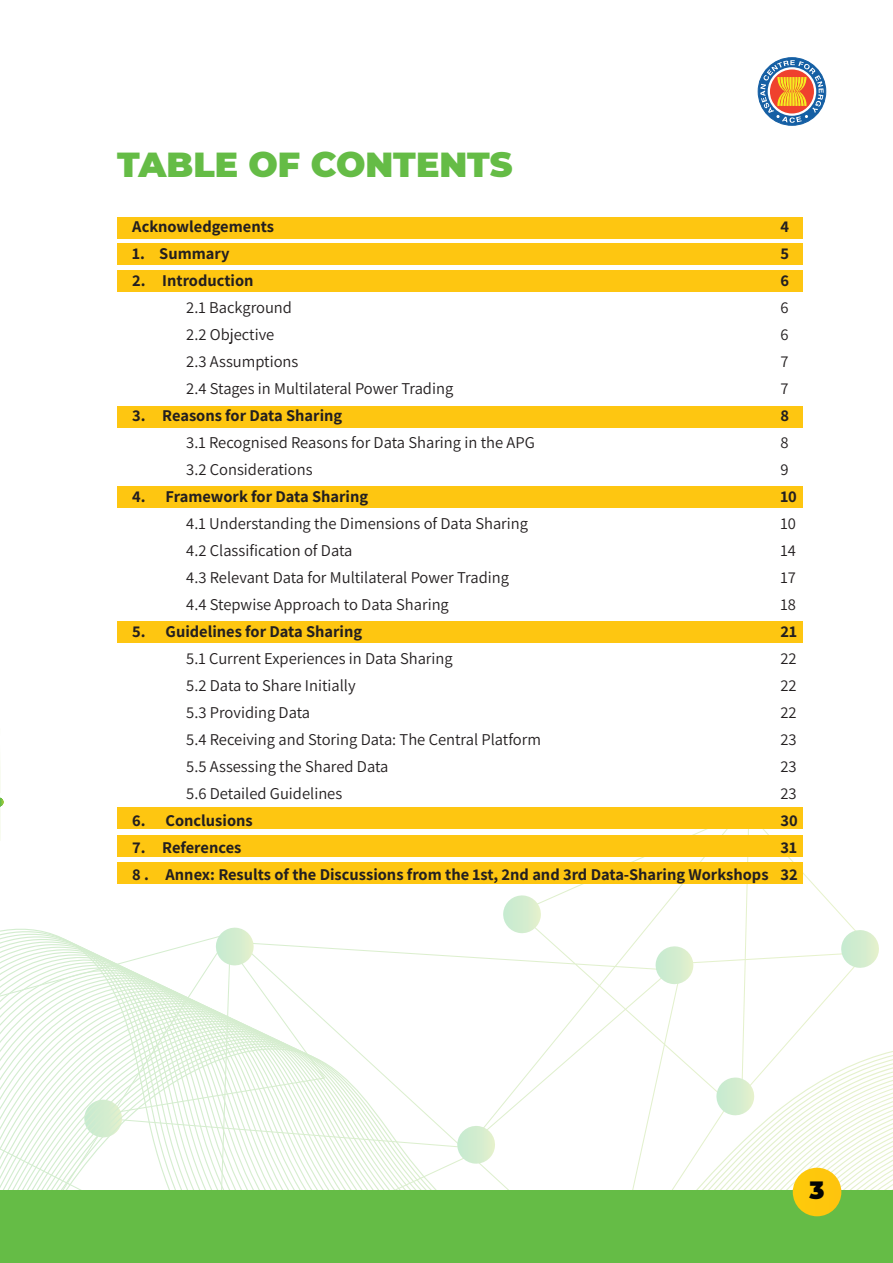
<style>
.page{position:relative;width:893px;height:1263px;background:#fff}
.page>*{position:absolute;margin:0;border:0;box-sizing:border-box;transform-origin:0 0}
.t1{font:900 34.65px "Montserrat";color:#65bc46}
.t2{font:900 24.45px "Montserrat";color:#040503}
.t3{font:16.5px "Assistant";color:#231f20}
.t4{font:700 16.5px/27px "Assistant";color:#231f20;text-align:right}
</style>
<div class="page">
<svg style="left:0;top:856px;width:893px;height:334px"></svg>
<svg style="left:758px;top:57px;width:68px;height:69px"></svg>
<div style="left:0;top:1190px;width:893px;height:73px;background:#65bc46"></div>
<div style="left:793px;top:1168px;width:48px;height:48px;background:#fec70c;border-radius:24px"></div>
<svg style="left:0;top:763px;width:4px;height:78px"></svg>
<div style="left:117px;top:217px;width:686px;height:21px;background:#fec611"></div>
<div style="left:117px;top:244px;width:686px;height:21px;background:#fec611"></div>
<div style="left:117px;top:270px;width:686px;height:21px;background:#fec611"></div>
<div style="left:117px;top:407px;width:686px;height:21px;background:#fec611"></div>
<div style="left:117px;top:486px;width:686px;height:21px;background:#fec611"></div>
<div style="left:117px;top:621px;width:686px;height:21px;background:#fec611"></div>
<div style="left:117px;top:835px;width:686px;height:21px;background:#fec611"></div>
<div style="left:117px;top:863px;width:686px;height:21px;background:#fec611"></div>
<div style="left:117px;top:807px;width:686px;height:21px;background:#fec611"></div>
<h1 class="t1" style="left:117px;top:139px;width:397px">TABLE OF CONTENTS</h1>
<p class="t4" style="left:132px;top:213px;width:143px">Acknowledgements</p>
<p class="t4" style="left:780px;top:213px;width:10px">4</p>
<p class="t4" style="left:132px;top:240px;width:99px">1. Summary</p>
<p class="t4" style="left:780px;top:240px;width:10px">5</p>
<p class="t4" style="left:132px;top:267px;width:123px">2. Introduction</p>
<p class="t4" style="left:780px;top:267px;width:10px">6</p>
<p class="t3" style="left:186px;top:296px;width:107px">2.1 Background</p>
<p class="t3" style="left:780px;top:296px;width:10px">6</p>
<p class="t3" style="left:186px;top:323px;width:90px">2.2 Objective</p>
<p class="t3" style="left:780px;top:323px;width:10px">6</p>
<p class="t3" style="left:186px;top:350px;width:114px">2.3 Assumptions</p>
<p class="t3" style="left:780px;top:350px;width:10px">7</p>
<p class="t3" style="left:186px;top:377px;width:268px">2.4 Stages in Multilateral Power Trading</p>
<p class="t3" style="left:780px;top:377px;width:10px">7</p>
<p class="t4" style="left:132px;top:402px;width:211px">3. Reasons for Data Sharing</p>
<p class="t4" style="left:780px;top:402px;width:10px">8</p>
<p class="t3" style="left:186px;top:431px;width:350px">3.1 Recognised Reasons for Data Sharing in the APG</p>
<p class="t3" style="left:780px;top:431px;width:10px">8</p>
<p class="t3" style="left:186px;top:458px;width:128px">3.2 Considerations</p>
<p class="t3" style="left:780px;top:458px;width:10px">9</p>
<p class="t4" style="left:132px;top:482px;width:237px">4. Framework for Data Sharing</p>
<p class="t4" style="left:780px;top:482px;width:18px">10</p>
<p class="t3" style="left:186px;top:512px;width:343px">4.1 Understanding the Dimensions of Data Sharing</p>
<p class="t3" style="left:780px;top:512px;width:17px">10</p>
<p class="t3" style="left:186px;top:539px;width:168px">4.2 Classification of Data</p>
<p class="t3" style="left:780px;top:539px;width:17px">14</p>
<p class="t3" style="left:186px;top:566px;width:324px">4.3 Relevant Data for Multilateral Power Trading</p>
<p class="t3" style="left:780px;top:566px;width:17px">17</p>
<p class="t3" style="left:186px;top:593px;width:264px">4.4 Stepwise Approach to Data Sharing</p>
<p class="t3" style="left:780px;top:593px;width:17px">18</p>
<p class="t4" style="left:132px;top:618px;width:231px">5. Guidelines for Data Sharing</p>
<p class="t4" style="left:780px;top:618px;width:18px">21</p>
<p class="t3" style="left:186px;top:647px;width:268px">5.1 Current Experiences in Data Sharing</p>
<p class="t3" style="left:780px;top:647px;width:18px">22</p>
<p class="t3" style="left:186px;top:674px;width:171px">5.2 Data to Share Initially</p>
<p class="t3" style="left:780px;top:674px;width:18px">22</p>
<p class="t3" style="left:186px;top:701px;width:125px">5.3 Providing Data</p>
<p class="t3" style="left:780px;top:701px;width:18px">22</p>
<p class="t3" style="left:186px;top:728px;width:356px">5.4 Receiving and Storing Data: The Central Platform</p>
<p class="t3" style="left:780px;top:728px;width:18px">23</p>
<p class="t3" style="left:186px;top:755px;width:204px">5.5 Assessing the Shared Data</p>
<p class="t3" style="left:780px;top:755px;width:18px">23</p>
<p class="t3" style="left:186px;top:782px;width:157px">5.6 Detailed Guidelines</p>
<p class="t3" style="left:780px;top:782px;width:18px">23</p>
<p class="t4" style="left:132px;top:807px;width:122px">6. Conclusions</p>
<p class="t4" style="left:780px;top:807px;width:19px">30</p>
<p class="t4" style="left:132px;top:833px;width:111px">7. References</p>
<p class="t4" style="left:132px;top:833px;width:667px">31<br>8 . Annex: Results of the Discussions from the 1st, 2nd and 3rd Data-Sharing Workshops 32</p>
<h2 class="t2" style="left:810px;top:1172px;width:16px">3</h2>
</div>
